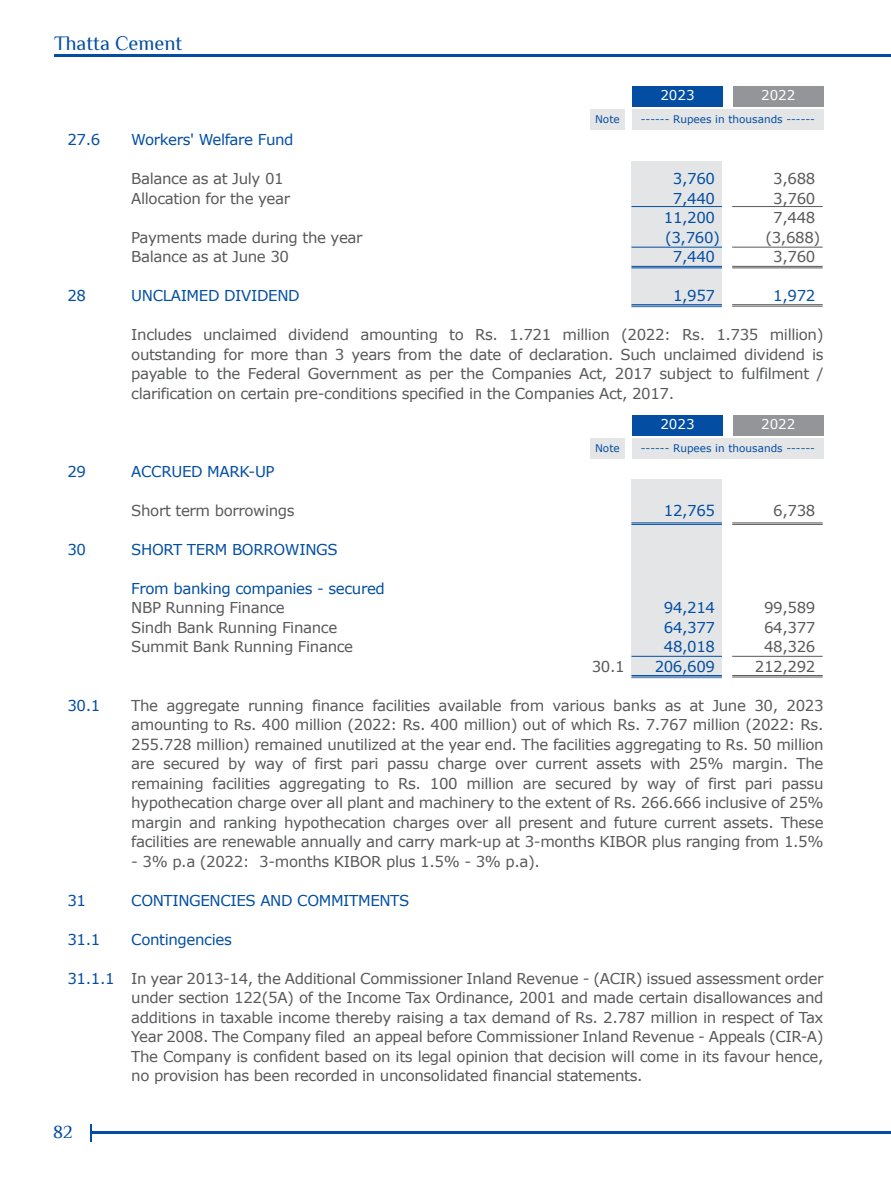
<style>
.page{position:relative;width:891px;height:1188px;background:#fff}
.page>*{position:absolute;margin:0;border:0;box-sizing:border-box;transform-origin:0 0}
.t1{font:20.4px "Philosopher";color:#034ea2}
.t2{font:18px "Philosopher";color:#034ea2}
.t3{font:15px/19.5px "Verdana";letter-spacing:-.025em;color:#58595b;text-align:justify}
.t4{font:15px "Verdana";letter-spacing:-.025em;color:#034ea2}
.t5{font:13.5px "Verdana";color:#fff}
.t6{font:10.5px "Verdana";color:#034ea2}
.s1{color:#034ea2}
</style>
<div class="page">
<div style="left:632px;top:479px;width:90px;height:200px;background:#e4e5e6"></div>
<hr style="left:632px;top:523px;width:90px;height:1px;background:#034ea2">
<hr style="left:632px;top:524px;width:90px;height:1px;background:#034ea2">
<hr style="left:732px;top:523px;width:91px;height:1px;background:#58595b">
<hr style="left:732px;top:524px;width:91px;height:1px;background:#58595b">
<hr style="left:632px;top:675px;width:90px;height:1px;background:#034ea2">
<hr style="left:632px;top:677px;width:90px;height:1px;background:#034ea2">
<hr style="left:732px;top:675px;width:91px;height:1px;background:#58595b">
<hr style="left:632px;top:656px;width:90px;height:1px;background:#034ea2">
<hr style="left:732px;top:656px;width:91px;height:1px;background:#58595b">
<hr style="left:732px;top:677px;width:91px;height:1px;background:#58595b">
<div style="left:632px;top:162px;width:90px;height:146px;background:#e4e5e6"></div>
<div style="left:632px;top:86px;width:91px;height:21px;background:#034ea2"></div>
<div style="left:733px;top:86px;width:91px;height:21px;background:#939598"></div>
<div style="left:632px;top:109px;width:192px;height:21px;background:#e4e5e6"></div>
<div style="left:590px;top:109px;width:35px;height:21px;background:#e4e5e6"></div>
<div style="left:632px;top:415px;width:91px;height:21px;background:#034ea2"></div>
<div style="left:733px;top:415px;width:91px;height:21px;background:#939598"></div>
<div style="left:632px;top:438px;width:192px;height:21px;background:#e4e5e6"></div>
<div style="left:590px;top:438px;width:35px;height:21px;background:#e4e5e6"></div>
<hr style="left:54px;top:54px;width:837px;height:2px;background:#034ea2">
<hr style="left:92px;top:1132px;width:799px;height:2px;background:#034ea2">
<svg style="left:91px;top:1124px;width:1px;height:18px"></svg>
<hr style="left:632px;top:266px;width:90px;height:1px;background:#034ea2">
<hr style="left:632px;top:268px;width:90px;height:1px;background:#034ea2">
<hr style="left:732px;top:266px;width:91px;height:1px;background:#58595b">
<hr style="left:632px;top:247px;width:90px;height:1px;background:#034ea2">
<hr style="left:732px;top:247px;width:91px;height:1px;background:#58595b">
<hr style="left:632px;top:206px;width:90px;height:1px;background:#034ea2">
<hr style="left:732px;top:206px;width:91px;height:1px;background:#58595b">
<hr style="left:732px;top:268px;width:91px;height:1px;background:#58595b">
<hr style="left:632px;top:304px;width:90px;height:1px;background:#034ea2">
<hr style="left:632px;top:306px;width:90px;height:1px;background:#034ea2">
<hr style="left:732px;top:304px;width:91px;height:1px;background:#58595b">
<hr style="left:732px;top:306px;width:91px;height:1px;background:#58595b">
<h1 class="t1" style="left:54px;top:30px;width:130px">Thatta Cement</h1>
<p class="t5" style="left:660px;top:86px;width:36px">2023</p>
<p class="t5" style="left:761px;top:86px;width:36px">2022</p>
<p class="t6" style="left:595px;top:112px;width:26px">Note</p>
<p class="t6" style="left:641px;top:112px;width:176px">------ Rupees in thousands ------</p>
<p class="t4" style="left:68px;top:129px;width:34px">27.6</p>
<p class="t4" style="left:131px;top:129px;width:164px">Workers' Welfare Fund</p>
<p class="t3" style="left:131px;top:169px;width:154px">Balance as at July 01</p>
<p class="t4" style="left:673px;top:168px;width:44px">3,760</p>
<p class="t3" style="left:773px;top:169px;width:44px">3,688</p>
<p class="t3" style="left:131px;top:188px;width:160px">Allocation for the year</p>
<p class="t4" style="left:673px;top:188px;width:44px">7,440</p>
<p class="t3" style="left:773px;top:188px;width:44px">3,760</p>
<p class="t4" style="left:664px;top:207px;width:53px">11,200</p>
<p class="t3" style="left:773px;top:208px;width:44px">7,448</p>
<p class="t3" style="left:131px;top:227px;width:233px">Payments made during the year</p>
<p class="t4" style="left:665px;top:227px;width:56px">(3,760)</p>
<p class="t3" style="left:765px;top:227px;width:56px">(3,688)</p>
<p class="t3" style="left:131px;top:247px;width:159px">Balance as at June 30</p>
<p class="t4" style="left:673px;top:246px;width:44px">7,440</p>
<p class="t3" style="left:773px;top:247px;width:44px">3,760</p>
<p class="t4" style="left:68px;top:285px;width:20px">28</p>
<p class="t4" style="left:131px;top:285px;width:170px">UNCLAIMED DIVIDEND</p>
<p class="t4" style="left:673px;top:285px;width:44px">1,957</p>
<p class="t4" style="left:773px;top:285px;width:44px">1,972</p>
<p class="t3" style="left:131px;top:325px;width:694px">Includes unclaimed dividend amounting to Rs. 1.721 million (2022: Rs. 1.735 million) outstanding for more than 3 years from the date of declaration. Such unclaimed dividend is payable to the Federal Government as per the Companies Act, 2017 subject to fulfilment / clarification on certain pre-conditions specified in the Companies Act, 2017.</p>
<p class="t5" style="left:660px;top:415px;width:36px">2023</p>
<p class="t5" style="left:761px;top:415px;width:36px">2022</p>
<p class="t6" style="left:595px;top:441px;width:26px">Note</p>
<p class="t6" style="left:641px;top:441px;width:176px">------ Rupees in thousands ------</p>
<p class="t4" style="left:68px;top:461px;width:20px">29</p>
<p class="t4" style="left:131px;top:461px;width:145px">ACCRUED MARK-UP</p>
<p class="t3" style="left:131px;top:500px;width:165px">Short term borrowings</p>
<p class="t4" style="left:664px;top:500px;width:53px">12,765</p>
<p class="t3" style="left:773px;top:500px;width:44px">6,738</p>
<p class="t4" style="left:68px;top:539px;width:20px">30</p>
<p class="t4" style="left:131px;top:539px;width:208px">SHORT TERM BORROWINGS</p>
<p class="t4" style="left:131px;top:578px;width:255px">From banking companies - secured</p>
<p class="t3" style="left:131px;top:598px;width:155px">NBP Running Finance</p>
<p class="t4" style="left:664px;top:597px;width:53px">94,214</p>
<p class="t3" style="left:764px;top:598px;width:53px">99,589</p>
<p class="t3" style="left:131px;top:617px;width:208px">Sindh Bank Running Finance</p>
<p class="t4" style="left:664px;top:617px;width:53px">64,377</p>
<p class="t3" style="left:764px;top:617px;width:53px">64,377</p>
<p class="t3" style="left:131px;top:637px;width:223px">Summit Bank Running Finance</p>
<p class="t4" style="left:664px;top:636px;width:53px">48,018</p>
<p class="t3" style="left:764px;top:637px;width:53px">48,326</p>
<p class="t3" style="left:592px;top:656px;width:34px">30.1</p>
<p class="t4" style="left:655px;top:656px;width:62px">206,609</p>
<p class="t3" style="left:755px;top:656px;width:62px">212,292</p>
<p class="t4" style="left:67px;top:695px;width:34px">30.1</p>
<p class="t3" style="left:131px;top:695px;width:694px">The aggregate running finance facilities available from various banks as at June 30, 2023 amounting to Rs. 400 million (2022: Rs. 400 million) out of which Rs. 7.767 million (2022: Rs.<br>255.728 million) remained unutilized at the year end. The facilities aggregating to Rs. 50 million are secured by way of first pari passu charge over current assets with 25% margin. The remaining facilities aggregating to Rs. 100 million are secured by way of first pari passu hypothecation charge over all plant and machinery to the extent of Rs. 266.666 inclusive of 25% margin and ranking hypothecation charges over all present and future current assets. These facilities are renewable annually and carry mark-up at 3-months KIBOR plus ranging from 1.5%</p>
<p class="t3" style="left:131px;top:851px;width:410px">- 3% p.a (2022: 3-months KIBOR plus 1.5% - 3% p.a).</p>
<p class="t4" style="left:67px;top:890px;width:20px">31</p>
<p class="t4" style="left:131px;top:890px;width:280px">CONTINGENCIES AND COMMITMENTS</p>
<p class="t4" style="left:67px;top:929px;width:34px">31.1</p>
<p class="t4" style="left:131px;top:929px;width:102px">Contingencies</p>
<p class="t3" style="left:131px;top:968px;width:694px;text-indent:-64px"><span class="s1">31.1.1</span> In year 2013-14, the Additional Commissioner Inland Revenue - (ACIR) issued assessment order under section 122(5A) of the Income Tax Ordinance, 2001 and made certain disallowances and additions in taxable income thereby raising a tax demand of Rs. 2.787 million in respect of Tax Year 2008. The Company filed an appeal before Commissioner Inland Revenue - Appeals (CIR-A)<br>The Company is confident based on its legal opinion that decision will come in its favour hence, no provision has been recorded in unconsolidated financial statements.</p>
<p class="t2" style="left:53px;top:1121px;width:21px">82</p>
</div>
